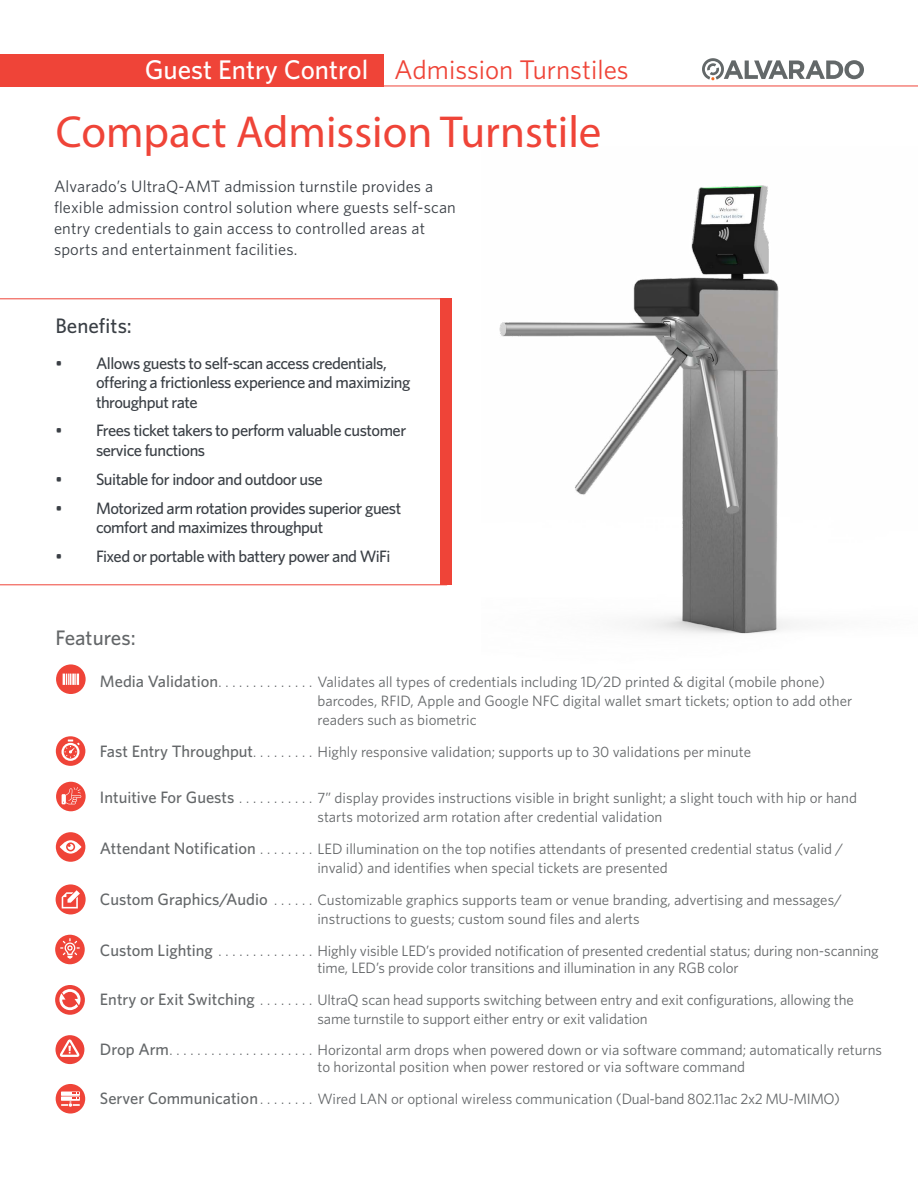
<style>
.page{position:relative;width:918px;height:1188px;background:#fff}
.page>*{position:absolute;margin:0;border:0;box-sizing:border-box;transform-origin:0 0}
.t1{font:45px "Myriad Pro";color:#ef4438}
.t2{font:27px "Whitney";color:#ef4438}
.t3{font:500 27px "Whitney";color:#fff}
.t4{font:500 21px "Whitney";color:#3a3f45}
.t5{font:500 21px "Whitney";color:#646769}
.t6{font:500 16.5px/19.5px "Whitney";letter-spacing:-.03em;color:#3a3f45}
.t7{font:16.5px/21px "Whitney";letter-spacing:.01em;color:#3a3f45}
.t8{font:500 16.5px "Whitney";color:#646769}
.t9{font:15px/18.8px "Whitney";color:#646769}
</style>
<div class="page">
<hr style="left:0;top:86px;width:918px;height:1px;background:#ef4438">
<svg style="left:702px;top:58px;width:162px;height:22px"></svg>
<img style="left:499px;top:185px;width:293px;height:449px">
<svg style="left:56px;top:1084px;width:29px;height:30px"></svg>
<svg style="left:0;top:298px;width:440px;height:287px"></svg>
<div style="left:0;top:54px;width:383px;height:32px;background:#ef4438"></div>
<div style="left:440px;top:298px;width:12px;height:287px;background:#ef4438"></div>
<svg style="left:56px;top:884px;width:30px;height:30px"></svg>
<svg style="left:56px;top:664px;width:30px;height:30px"></svg>
<svg style="left:56px;top:832px;width:29px;height:30px"></svg>
<svg style="left:56px;top:736px;width:29px;height:30px"></svg>
<svg style="left:55px;top:985px;width:30px;height:30px"></svg>
<svg style="left:56px;top:1035px;width:28px;height:29px"></svg>
<div style="left:55px;top:935px;width:30px;height:29px;background:#ef4438;border-radius:50%"></div>
<svg style="left:60px;top:938px;width:20px;height:21px"></svg>
<div style="left:56px;top:782px;width:30px;height:29px;background:#ef4438;border-radius:50%"></div>
<svg style="left:62px;top:787px;width:19px;height:17px"></svg>
<h2 class="t3" style="left:145px;top:52px;width:225px">Guest Entry Control</h2>
<h2 class="t2" style="left:394px;top:52px;width:236px">Admission Turnstiles</h2>
<h1 class="t1" style="left:56px;top:104px;width:547px">Compact Admission Turnstile</h1>
<p class="t7" style="left:54px;top:175px;width:403px">Alvarado’s UltraQ-AMT admission turnstile provides a flexible admission control solution where guests self-scan entry credentials to gain access to controlled areas at sports and entertainment facilities.</p>
<h3 class="t4" style="left:56px;top:311px;width:78px">Benefits:</h3>
<p class="t6" style="left:96px;top:353px;width:316px;text-indent:-41px">• Allows guests to self-scan access credentials, offering a frictionless experience and maximizing throughput rate</p>
<p class="t6" style="left:96px;top:421px;width:312px;text-indent:-41px">• Frees ticket takers to perform valuable customer service functions</p>
<p class="t6" style="left:56px;top:469px;width:269px">• Suitable for indoor and outdoor use</p>
<p class="t6" style="left:96px;top:498px;width:307px;text-indent:-41px">• Motorized arm rotation provides superior guest comfort and maximizes throughput</p>
<p class="t6" style="left:56px;top:546px;width:336px">• Fixed or portable with battery power and WiFi</p>
<h3 class="t5" style="left:56px;top:624px;width:82px">Features:</h3>
<p class="t8" style="left:100px;top:671px;width:120px">Media Validation</p>
<p class="t9" style="left:317px;top:672px;width:536px">Validates all types of credentials including 1D/2D printed &amp; digital (mobile phone) barcodes, RFID, Apple and Google NFC digital wallet smart tickets; option to add other readers such as biometric</p>
<p class="t8" style="left:100px;top:740px;width:155px">Fast Entry Throughput</p>
<p class="t9" style="left:317px;top:742px;width:435px">Highly responsive validation; supports up to 30 validations per minute</p>
<p class="t8" style="left:100px;top:786px;width:136px">Intuitive For Guests</p>
<p class="t9" style="left:317px;top:788px;width:541px">7” display provides instructions visible in bright sunlight; a slight touch with hip or hand starts motorized arm rotation after credential validation</p>
<p class="t8" style="left:100px;top:837px;width:157px">Attendant Notification</p>
<p class="t9" style="left:317px;top:839px;width:527px">LED illumination on the top notifies attendants of presented credential status (valid / invalid) and identifies when special tickets are presented</p>
<p class="t8" style="left:100px;top:888px;width:169px">Custom Graphics/Audio</p>
<p class="t9" style="left:317px;top:890px;width:526px">Customizable graphics supports team or venue branding, advertising and messages/ instructions to guests; custom sound files and alerts</p>
<p class="t8" style="left:100px;top:939px;width:115px">Custom Lighting</p>
<p class="t9" style="left:317px;top:942px;width:563px;line-height:17.1px">Highly visible LED’s provided notification of presented credential status; during non-scanning time, LED’s provide color transitions and illumination in any RGB color</p>
<p class="t8" style="left:100px;top:989px;width:156px">Entry or Exit Switching</p>
<p class="t9" style="left:317px;top:990px;width:538px">UltraQ scan head supports switching between entry and exit configurations, allowing the same turnstile to support either entry or exit validation</p>
<p class="t8" style="left:100px;top:1038px;width:71px">Drop Arm</p>
<p class="t9" style="left:317px;top:1040px;width:566px;line-height:17.1px">Horizontal arm drops when powered down or via software command; automatically returns to horizontal position when power restored or via software command</p>
<p class="t8" style="left:100px;top:1087px;width:160px">Server Communication</p>
<p class="t9" style="left:317px;top:1089px;width:524px">Wired LAN or optional wireless communication (Dual-band 802.11ac 2x2 MU-MIMO)</p>
</div>
